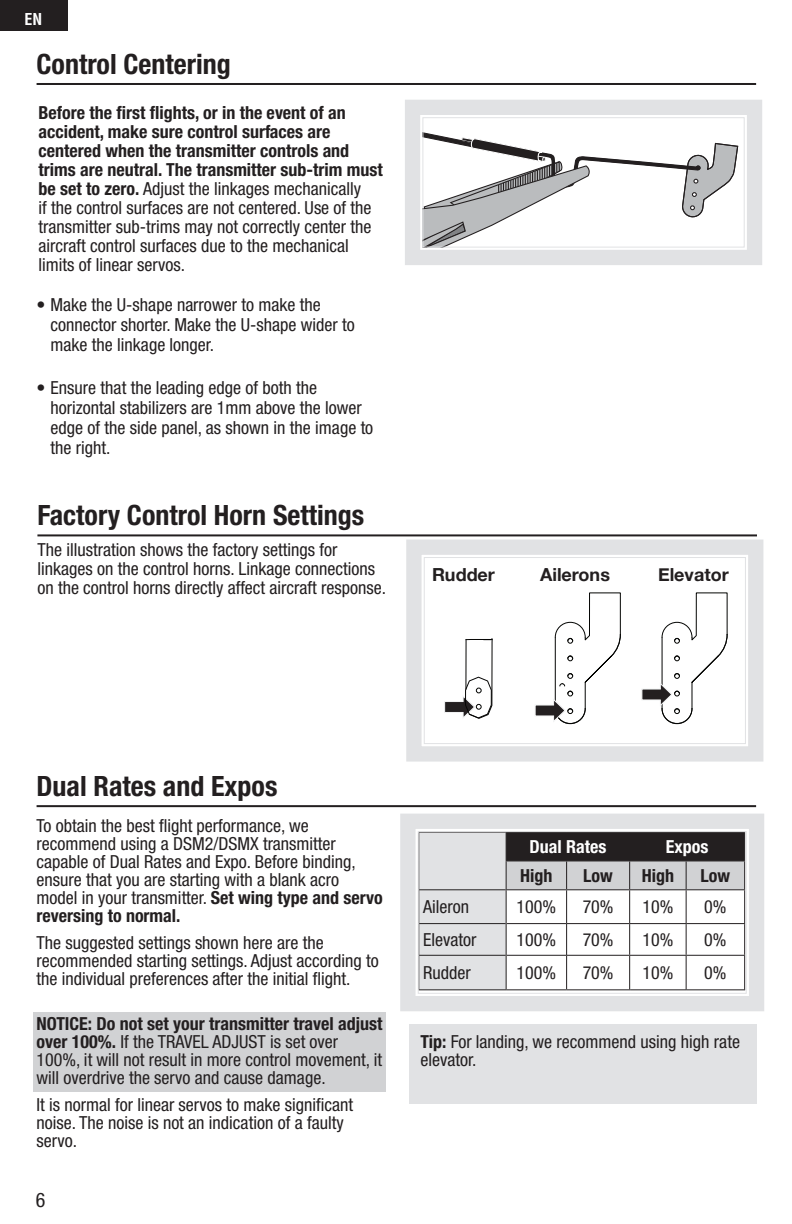
<style>
.page{position:relative;width:792px;height:1224px;background:#fff}
.page>*{position:absolute;margin:0;border:0;box-sizing:border-box;transform-origin:0 0}
.t1{font:700 condensed 28px "Helvetica Neue LT Std";color:#231f20}
.t2{font:condensed 20px "Helvetica Neue LT Std";color:#231f20}
.Body{font:condensed 18px/18px "Helvetica Neue LT Std";color:#231f20}
.Body_Text{font:condensed 18px/19px "Helvetica Neue LT Std";color:#231f20}
.Tip{font:condensed 18px/18px "Helvetica Neue LT Std";color:#231f20}
.Illustration_callout{font:700 18px "Helvetica Neue";color:#231f20}
.Arming_the_ESC{font:700 condensed 18px "Helvetica Neue LT Std";color:#fff}
.t3{font:700 condensed 18px "Helvetica Neue LT Std";color:#231f20}
.t4{font:700 condensed 16px "Helvetica LT Std";color:#fff}
.s1{font-weight:700}
</style>
<div class="page">
<div style="left:0;top:0;width:67px;height:31px;background:#231f20"></div>
<svg style="left:405px;top:100px;width:357px;height:165px"></svg>
<div style="left:423px;top:118px;width:321px;height:129px;border:1px solid #e1e2e4"></div>
<hr style="left:37px;top:83px;width:719px;height:2px;background:#231f20">
<hr style="left:37px;top:534px;width:720px;height:2px;background:#231f20">
<svg style="left:399px;top:534px;width:365px;height:228px"></svg>
<div style="left:424px;top:558px;width:321px;height:186px;border:1px solid #e1e2e4"></div>
<div style="left:33px;top:1012px;width:353px;height:80px;background:#d1d2d4"></div>
<div style="left:409px;top:1024px;width:347px;height:80px;background:#e1e2e4"></div>
<hr style="left:37px;top:805px;width:719px;height:2px;background:#231f20">
<svg style="left:393px;top:806px;width:371px;height:205px"></svg>
<div style="left:418px;top:832px;width:328px;height:161px;border:1px solid #e1e2e4"></div>
<p class="t4" style="left:25px;top:10px;width:19px">EN</p>
<p class="t1" style="left:37px;top:47px;width:196px">Control Centering</p>
<p class="Body_Text" style="left:39px;top:103px;width:346px"><span class="s1">Before the first flights, or in the event of an accident, make sure control surfaces are centered when the transmitter controls and trims are neutral. The transmitter sub-trim must be set to zero.</span> Adjust the linkages mechanically<br>if the control surfaces are not centered. Use of the transmitter sub-trims may not correctly center the aircraft control surfaces due to the mechanical limits of linear servos.</p>
<p class="Body_Text" style="left:51px;top:295px;width:306px;line-height:20px;text-indent:-14px">• Make the U-shape narrower to make the connector shorter. Make the U-shape wider to make the linkage longer.</p>
<p class="Body_Text" style="left:51px;top:377px;width:324px;line-height:20px;text-indent:-14px">• Ensure that the leading edge of both the horizontal stabilizers are 1mm above the lower edge of the side panel, as shown in the image to the right.</p>
<p class="t1" style="left:37px;top:499px;width:328px">Factory Control Horn Settings</p>
<p class="Body" style="left:37px;top:540px;width:350px;line-height:19px">The illustration shows the factory settings for linkages on the control horns. Linkage connections on the control horns directly affect aircraft response.</p>
<p class="Illustration_callout" style="left:432px;top:561px;width:64px">Rudder</p>
<p class="Illustration_callout" style="left:540px;top:561px;width:71px">Ailerons</p>
<p class="Illustration_callout" style="left:658px;top:561px;width:72px">Elevator</p>
<p class="t1" style="left:37px;top:769px;width:242px">Dual Rates and Expos</p>
<p class="Body" style="left:36px;top:817px;width:348px">To obtain the best flight performance, we recommend using a DSM2/DSMX transmitter capable of Dual Rates and Expo. Before binding, ensure that you are starting with a blank acro model in your transmitter. <span class="s1">Set wing type and servo reversing to normal.</span></p>
<p class="Body" style="left:36px;top:934px;width:344px">The suggested settings shown here are the recommended starting settings. Adjust according to the individual preferences after the initial flight.</p>
<p class="Body" style="left:36px;top:1015px;width:348px"><span class="s1">NOTICE: Do not set your transmitter travel adjust over 100%.</span> If the TRAVEL ADJUST is set over 100%, it will not result in more control movement, it will overdrive the servo and cause damage.</p>
<p class="Body" style="left:36px;top:1096px;width:318px">It is normal for linear servos to make significant noise. The noise is not an indication of a faulty servo.</p>
<p class="t2" style="left:36px;top:1188px;width:11px">6</p>
<p class="Arming_the_ESC" style="left:529px;top:836px;width:78px">Dual Rates</p>
<p class="Arming_the_ESC" style="left:666px;top:836px;width:44px">Expos</p>
<p class="t3" style="left:520px;top:865px;width:34px">High</p>
<p class="t3" style="left:583px;top:865px;width:31px">Low</p>
<p class="t3" style="left:642px;top:865px;width:34px">High</p>
<p class="t3" style="left:701px;top:865px;width:31px">Low</p>
<p class="Body" style="left:423px;top:898px;width:47px">Aileron</p>
<p class="Body" style="left:517px;top:898px;width:41px">100%</p>
<p class="Body" style="left:583px;top:898px;width:32px">70%</p>
<p class="Body" style="left:642px;top:898px;width:32px">10%</p>
<p class="Body" style="left:704px;top:898px;width:24px">0%</p>
<p class="Body" style="left:423px;top:930px;width:55px">Elevator</p>
<p class="Body" style="left:517px;top:930px;width:41px">100%</p>
<p class="Body" style="left:583px;top:930px;width:32px">70%</p>
<p class="Body" style="left:642px;top:930px;width:32px">10%</p>
<p class="Body" style="left:704px;top:930px;width:24px">0%</p>
<p class="Body" style="left:423px;top:964px;width:49px">Rudder</p>
<p class="Body" style="left:517px;top:964px;width:41px">100%</p>
<p class="Body" style="left:583px;top:964px;width:32px">70%</p>
<p class="Body" style="left:642px;top:964px;width:32px">10%</p>
<p class="Body" style="left:704px;top:964px;width:24px">0%</p>
<p class="Tip" style="left:420px;top:1033px;width:321px"><span class="s1">Tip:</span> For landing, we recommend using high rate elevator.</p>
</div>
